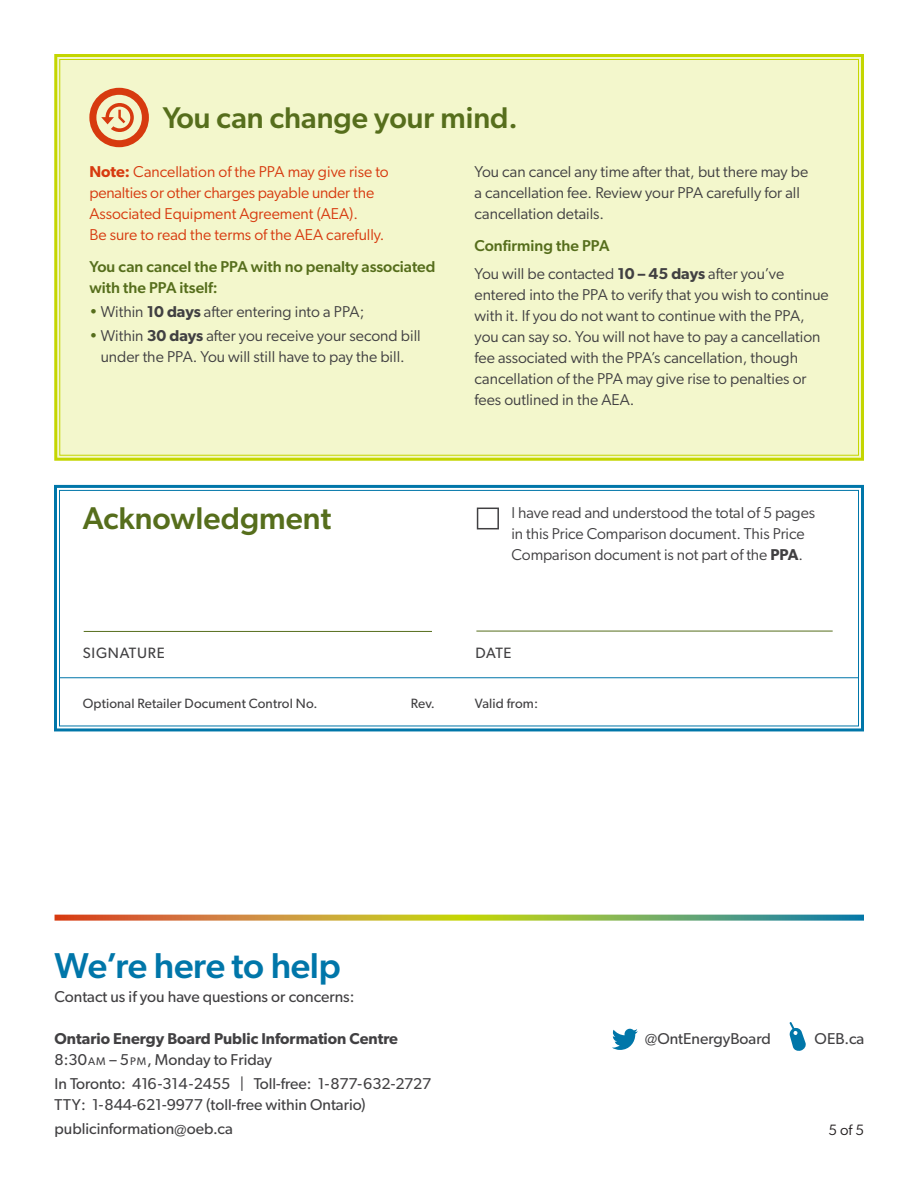
<style>
.page{position:relative;width:918px;height:1188px;background:#fff}
.page>*{position:absolute;margin:0;border:0;box-sizing:border-box;transform-origin:0 0}
.t1{font:500 36px "Gibson";letter-spacing:-.01em;color:#0076a9}
.t2{font:500 31.5px "Gibson";color:#566e1c}
.t3{font:500 30px "Gibson";color:#566e1c}
.t4{font:15.75px/21px "Gibson";color:#414042}
.t5{font:15.75px "Gibson";color:#414042}
.t6{font:15.75px/21px "Gibson";color:#d73a0f}
.t7{font:500 15.75px/21px "Gibson";color:#566e1c}
.t8{font:600 15.75px "Gibson";color:#414042}
.t9{font:15px "Gibson";letter-spacing:.05em;color:#414042}
.t10{font:15px "Gibson";color:#231f20}
.t11{font:13.5px "Gibson";letter-spacing:.01em;color:#414042}
.s1{font-weight:600}
.s2{color:#566e1c}
.s3{font-size:10.95px}
</style>
<div class="page">
<svg style="left:612px;top:1029px;width:26px;height:21px"></svg>
<svg style="left:789px;top:1022px;width:17px;height:29px"></svg>
<svg style="left:55px;top:915px;width:809px;height:6px;background:#a4a153"></svg>
<div style="left:54px;top:54px;width:810px;height:407px;background:#f3f7cc"></div>
<svg style="left:54px;top:484px;width:810px;height:248px"></svg>
<div style="left:59px;top:490px;width:800px;height:236px;border:1px solid #0076a9"></div>
<div style="left:477px;top:508px;width:22px;height:21px;border:2px solid #414042"></div>
<hr style="left:84px;top:631px;width:348px;height:1px;background:#566e1c">
<hr style="left:476px;top:631px;width:357px;height:1px;background:#566e1c">
<hr style="left:60px;top:677px;width:798px;height:1px;background:#0076a9">
<svg style="left:89px;top:88px;width:60px;height:59px;background:#e7a87d"></svg>
<p class="t3" style="left:163px;top:99px;width:357px">You can change your mind.</p>
<p class="t6" style="left:89px;top:161px;width:301px"><span class="s1">Note:</span> Cancellation of the PPA may give rise to penalties or other charges payable under the Associated Equipment Agreement (AEA).<br>Be sure to read the terms of the AEA carefully.</p>
<p class="t7" style="left:89px;top:256px;width:348px">You can cancel the PPA with no penalty associated with the PPA itself:</p>
<p class="t4" style="left:89px;top:301px;width:276px"><span class="s2">•</span> Within <span class="s1">10 days</span> after entering into a PPA;</p>
<p class="t4" style="left:89px;top:325px;width:333px;text-align:center"><span class="s2">•</span> Within <span class="s1">30 days</span> after you receive your second bill under the PPA. You will still have to pay the bill.</p>
<p class="t4" style="left:475px;top:161px;width:335px">You can cancel any time after that, but there may be a cancellation fee. Review your PPA carefully for all cancellation details.</p>
<p class="t7" style="left:475px;top:235px;width:136px">Confirming the PPA</p>
<p class="t4" style="left:475px;top:262px;width:356px">You will be contacted <span class="s1">10 – 45 days</span> after you’ve entered into the PPA to verify that you wish to continue with it. If you do not want to continue with the PPA, you can say so. You will not have to pay a cancellation fee associated with the PPA’s cancellation, though cancellation of the PPA may give rise to penalties or fees outlined in the AEA.</p>
<p class="t2" style="left:83px;top:499px;width:250px">Acknowledgment</p>
<p class="t4" style="left:511px;top:502px;width:305px">I have read and understood the total of 5 pages in this Price Comparison document. This Price<br>Comparison document is not part of the <span class="s1">PPA</span>.</p>
<p class="t9" style="left:83px;top:644px;width:84px">SIGNATURE</p>
<p class="t9" style="left:475px;top:644px;width:38px">DATE</p>
<p class="t11" style="left:83px;top:695px;width:236px">Optional Retailer Document Control No.</p>
<p class="t11" style="left:411px;top:695px;width:26px">Rev.</p>
<p class="t11" style="left:475px;top:695px;width:65px">Valid from:</p>
<p class="t1" style="left:55px;top:944px;width:288px">We’re here to help</p>
<p class="t5" style="left:55px;top:987px;width:302px">Contact us if you have questions or concerns:</p>
<p class="t8" style="left:55px;top:1029px;width:345px">Ontario Energy Board Public Information Centre</p>
<p class="t5" style="left:55px;top:1050px;width:219px">8:30<span class="s3">AM</span> – 5<span class="s3">PM</span>, Monday to Friday</p>
<p class="t5" style="left:55px;top:1074px;width:378px">In Toronto: 416-314-2455 | Toll-free: 1-877-632-2727</p>
<p class="t5" style="left:55px;top:1095px;width:313px">TTY: 1-844-621-9977 (toll-free within Ontario)</p>
<p class="t5" style="left:55px;top:1119px;width:180px">publicinformation@oeb.ca</p>
<p class="t5" style="left:645px;top:1029px;width:127px">@OntEnergyBoard</p>
<p class="t5" style="left:815px;top:1029px;width:51px">OEB.ca</p>
<p class="t10" style="left:829px;top:1120px;width:37px">5 of 5</p>
</div>
